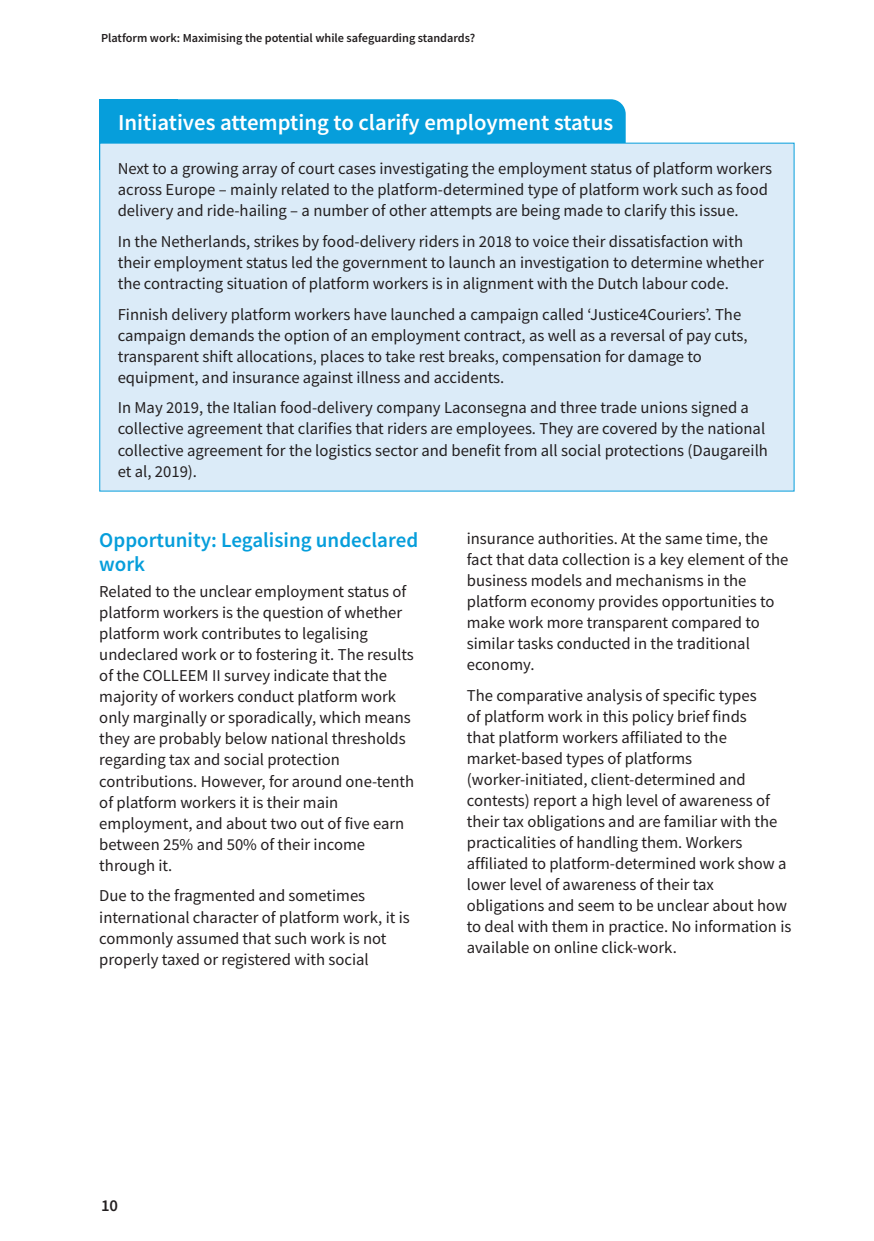
<style>
.page{position:relative;width:874px;height:1241px;background:#fff}
.page>*{position:absolute;margin:0;border:0;box-sizing:border-box;transform-origin:0 0}
.t1{font:600 22.75px "Source Sans Pro";color:#fff}
.t2{font:600 21px/24.5px "Source Sans Pro";color:#069edb}
.t3{font:16.62px/21px "Source Sans Pro";color:#231f20}
.t4{font:600 16.62px "Source Sans Pro";color:#231f20}
.t5{font:600 12.25px "Source Sans Pro";color:#231f20}
</style>
<div class="page">
<div style="left:99px;top:99px;width:526px;height:71px;background:#069edb;border-radius:15px"></div>
<div style="left:99px;top:99px;width:79px;height:71px;background:#069edb"></div>
<div style="left:100px;top:143px;width:693px;height:347px;background:#dbebf8"></div>
<p class="t5" style="left:101px;top:33px;width:375px">Platform work: Maximising the potential while safeguarding standards?</p>
<p class="t1" style="left:118px;top:114px;width:496px">Initiatives attempting to clarify employment status</p>
<p class="t3" style="left:118px;top:159px;width:655px">Next to a growing array of court cases investigating the employment status of platform workers across Europe – mainly related to the platform-determined type of platform work such as food delivery and ride-hailing – a number of other attempts are being made to clarify this issue.</p>
<p class="t3" style="left:118px;top:232px;width:647px">In the Netherlands, strikes by food-delivery riders in 2018 to voice their dissatisfaction with their employment status led the government to launch an investigation to determine whether the contracting situation of platform workers is in alignment with the Dutch labour code.</p>
<p class="t3" style="left:118px;top:305px;width:631px">Finnish delivery platform workers have launched a campaign called ‘Justice4Couriers’. The campaign demands the option of an employment contract, as well as a reversal of pay cuts, transparent shift allocations, places to take rest breaks, compensation for damage to equipment, and insurance against illness and accidents.</p>
<p class="t3" style="left:118px;top:399px;width:651px">In May 2019, the Italian food-delivery company Laconsegna and three trade unions signed a collective agreement that clarifies that riders are employees. They are covered by the national collective agreement for the logistics sector and benefit from all social protections (Daugareilh et al, 2019).</p>
<p class="t2" style="left:99px;top:529px;width:320px">Opportunity: Legalising undeclared work</p>
<p class="t3" style="left:99px;top:582px;width:316px">Related to the unclear employment status of platform workers is the question of whether platform work contributes to legalising undeclared work or to fostering it. The results of the COLLEEM II survey indicate that the majority of workers conduct platform work only marginally or sporadically, which means they are probably below national thresholds regarding tax and social protection contributions. However, for around one-tenth of platform workers it is their main employment, and about two out of five earn between 25% and 50% of their income through it.</p>
<p class="t3" style="left:99px;top:886px;width:312px">Due to the fragmented and sometimes international character of platform work, it is commonly assumed that such work is not properly taxed or registered with social</p>
<p class="t3" style="left:466px;top:529px;width:323px">insurance authorities. At the same time, the fact that data collection is a key element of the business models and mechanisms in the platform economy provides opportunities to make work more transparent compared to similar tasks conducted in the traditional economy.</p>
<p class="t3" style="left:466px;top:686px;width:326px">The comparative analysis of specific types<br>of platform work in this policy brief finds<br>that platform workers affiliated to the market-based types of platforms (worker-initiated, client-determined and contests) report a high level of awareness of their tax obligations and are familiar with the practicalities of handling them. Workers affiliated to platform-determined work show a lower level of awareness of their tax obligations and seem to be unclear about how to deal with them in practice. No information is available on online click-work.</p>
<p class="t4" style="left:101px;top:1199px;width:19px">10</p>
</div>
